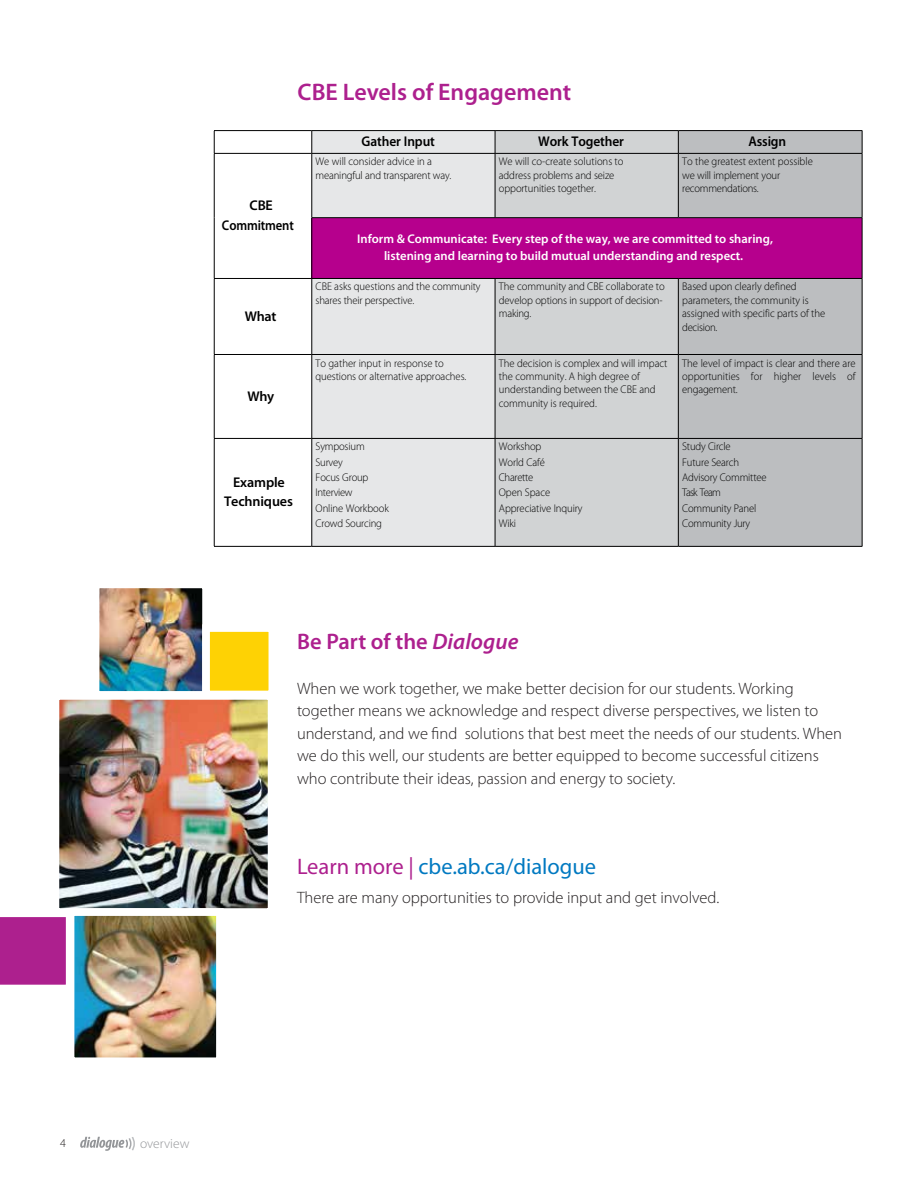
<style>
.page{position:relative;width:918px;height:1188px;background:#fff}
.page>*{position:absolute;margin:0;border:0;box-sizing:border-box;transform-origin:0 0}
.t1{font:600 24px "Myriad Pro";color:#ad208e}
.t2{font:22.5px "Myriad Pro";color:#0079c1}
.t3{font:600 22.5px "Myriad Pro";color:#ad208e}
.t4{font:300 16.5px/22.5px "Myriad Pro";color:#231f20}
.t5{font:600 14.1px/19.4px "Myriad Pro";letter-spacing:-.01em;color:#000;text-align:center}
.t6{font:600 14.1px "Myriad Pro";letter-spacing:-.01em;color:#000;scale:.95 1}
.t7{font:300 13.5px "Myriad Pro";color:#939598}
.t8{font:600 12.6px/17.2px "Myriad Pro";color:#fff;text-align:center}
.t9{font:300 12px "Myriad Pro";color:#231f20}
.t10{font:300 11.25px/13.4px "Myriad Pro";letter-spacing:-.01em;color:#000;scale:.95 1}
.s1{font-style:italic}
.s2{color:#ad208e}
</style>
<div class="page">
<svg style="left:80px;top:1136px;width:55px;height:15px"></svg>
<img style="left:101px;top:590px;width:100px;height:100px">
<img style="left:76px;top:917px;width:139px;height:139px">
<img style="left:61px;top:701px;width:205px;height:206px">
<div style="left:202px;top:624px;width:74px;height:74px;background:#fed204;border:8px solid #fff"></div>
<div style="left:0;top:917px;width:66px;height:68px;background:#ad208e"></div>
<div style="left:67px;top:908px;width:157px;height:157px;border:8px solid #fff"></div>
<div style="left:92px;top:581px;width:118px;height:118px;border:8px solid #fff"></div>
<div style="left:52px;top:692px;width:223px;height:224px;border:8px solid #fff"></div>
<div style="left:313px;top:131px;width:182px;height:415px;background:#e6e7e8"></div>
<div style="left:496px;top:131px;width:182px;height:415px;background:#d1d3d4"></div>
<div style="left:679px;top:131px;width:183px;height:415px;background:#bcbec0"></div>
<div style="left:312px;top:218px;width:550px;height:60px;background:#b6008d"></div>
<hr style="left:214px;top:130px;width:98px;height:1px;background:#000">
<hr style="left:312px;top:130px;width:183px;height:1px;background:#000">
<svg style="left:214px;top:131px;width:99px;height:415px"></svg>
<hr style="left:495px;top:130px;width:183px;height:1px;background:#000">
<svg style="left:495px;top:131px;width:1px;height:22px"></svg>
<hr style="left:678px;top:130px;width:184px;height:1px;background:#000">
<svg style="left:678px;top:131px;width:1px;height:22px"></svg>
<svg style="left:862px;top:131px;width:1px;height:22px"></svg>
<hr style="left:214px;top:153px;width:98px;height:1px;background:#000">
<hr style="left:214px;top:154px;width:1px;height:64px;background:#000">
<hr style="left:312px;top:153px;width:183px;height:1px;background:#000">
<hr style="left:312px;top:154px;width:1px;height:63px;background:#000">
<hr style="left:495px;top:153px;width:183px;height:1px;background:#000">
<hr style="left:495px;top:154px;width:1px;height:63px;background:#000">
<hr style="left:678px;top:153px;width:184px;height:1px;background:#000">
<hr style="left:678px;top:154px;width:1px;height:63px;background:#000">
<hr style="left:862px;top:154px;width:1px;height:63px;background:#000">
<hr style="left:214px;top:218px;width:1px;height:60px;background:#000">
<hr style="left:312px;top:217px;width:183px;height:1px;background:#000">
<hr style="left:312px;top:218px;width:1px;height:60px;background:#000">
<hr style="left:495px;top:217px;width:183px;height:1px;background:#000">
<hr style="left:678px;top:217px;width:184px;height:1px;background:#000">
<hr style="left:862px;top:218px;width:1px;height:60px;background:#000">
<hr style="left:214px;top:278px;width:98px;height:1px;background:#000">
<hr style="left:214px;top:279px;width:1px;height:75px;background:#000">
<hr style="left:312px;top:278px;width:183px;height:1px;background:#000">
<hr style="left:312px;top:279px;width:1px;height:75px;background:#000">
<hr style="left:495px;top:278px;width:183px;height:1px;background:#000">
<hr style="left:495px;top:279px;width:1px;height:75px;background:#000">
<hr style="left:678px;top:278px;width:184px;height:1px;background:#000">
<hr style="left:678px;top:279px;width:1px;height:75px;background:#000">
<hr style="left:862px;top:279px;width:1px;height:75px;background:#000">
<hr style="left:214px;top:354px;width:98px;height:1px;background:#000">
<hr style="left:214px;top:355px;width:1px;height:83px;background:#000">
<hr style="left:312px;top:354px;width:183px;height:1px;background:#000">
<hr style="left:312px;top:355px;width:1px;height:83px;background:#000">
<hr style="left:495px;top:354px;width:183px;height:1px;background:#000">
<hr style="left:495px;top:355px;width:1px;height:83px;background:#000">
<hr style="left:678px;top:354px;width:184px;height:1px;background:#000">
<hr style="left:678px;top:355px;width:1px;height:83px;background:#000">
<hr style="left:862px;top:355px;width:1px;height:83px;background:#000">
<hr style="left:214px;top:438px;width:98px;height:1px;background:#000">
<hr style="left:214px;top:439px;width:1px;height:107px;background:#000">
<hr style="left:312px;top:438px;width:183px;height:1px;background:#000">
<hr style="left:312px;top:439px;width:1px;height:107px;background:#000">
<hr style="left:495px;top:438px;width:183px;height:1px;background:#000">
<hr style="left:495px;top:439px;width:1px;height:107px;background:#000">
<hr style="left:678px;top:438px;width:184px;height:1px;background:#000">
<hr style="left:678px;top:439px;width:1px;height:107px;background:#000">
<hr style="left:862px;top:439px;width:1px;height:107px;background:#000">
<hr style="left:214px;top:546px;width:98px;height:1px;background:#000">
<hr style="left:312px;top:546px;width:183px;height:1px;background:#000">
<hr style="left:495px;top:546px;width:183px;height:1px;background:#000">
<hr style="left:678px;top:546px;width:184px;height:1px;background:#000">
<h1 class="t1" style="left:298px;top:76px;width:275px">CBE Levels of Engagement</h1>
<p class="t6" style="left:362px;top:132px;width:79px">Gather Input</p>
<p class="t6" style="left:538px;top:132px;width:92px">Work Together</p>
<p class="t6" style="left:749px;top:132px;width:41px">Assign</p>
<p class="t5" style="left:222px;top:196px;width:73px">CBE<br>Commitment</p>
<p class="t5" style="left:245px;top:306px;width:33px">What</p>
<p class="t5" style="left:248px;top:386px;width:28px">Why</p>
<p class="t5" style="left:224px;top:472px;width:70px">Example<br>Techniques</p>
<p class="t10" style="left:316px;top:155px;width:145px">We will consider advice in a meaningful and transparent way.</p>
<p class="t10" style="left:499px;top:155px;width:133px">We will co-create solutions to address problems and seize opportunities together.</p>
<p class="t10" style="left:682px;top:155px;width:139px">To the greatest extent possible we will implement your recommendations.</p>
<p class="t8" style="left:357px;top:230px;width:417px">Inform &amp; Communicate: Every step of the way, we are committed to sharing, listening and learning to build mutual understanding and respect.</p>
<p class="t10" style="left:316px;top:280px;width:175px">CBE asks questions and the community shares their perspective.</p>
<p class="t10" style="left:499px;top:280px;width:176px">The community and CBE collaborate to develop options in support of decision&shy;making.</p>
<p class="t10" style="left:682px;top:280px;width:152px">Based upon clearly defined parameters, the community is assigned with specific parts of the decision.</p>
<p class="t10" style="left:316px;top:356px;width:160px">To gather input in response to questions or alternative approaches.</p>
<p class="t10" style="left:499px;top:356px;width:179px">The decision is complex and will impact the community. A high degree of understanding between the CBE and community is required.</p>
<p class="t10" style="left:682px;top:356px;width:184px;text-align:justify">The level of impact is clear and there are opportunities for higher levels of engagement.</p>
<p class="t10" style="left:316px;top:439px;width:79px;line-height:15.3px">Symposium<br>Survey<br>Focus Group<br>Interview<br>Online Workbook<br>Crowd Sourcing</p>
<p class="t10" style="left:499px;top:439px;width:90px;line-height:15.3px">Workshop<br>World Café<br>Charette<br>Open Space<br>Appreciative Inquiry<br>Wiki</p>
<p class="t10" style="left:682px;top:439px;width:90px;line-height:15.3px">Study Circle<br>Future Search<br>Advisory Committee<br>Task Team<br>Community Panel<br>Community Jury</p>
<h2 class="t3" style="left:297px;top:627px;width:223px">Be Part of the <span class="s1">Dialogue</span></h2>
<p class="t4" style="left:297px;top:677px;width:547px">When we work together, we make better decision for our students. Working together means we acknowledge and respect diverse perspectives, we listen to understand, and we find solutions that best meet the needs of our students. When we do this well, our students are better equipped to become successful citizens who contribute their ideas, passion and energy to society.</p>
<h2 class="t2" style="left:297px;top:853px;width:301px"><span class="s2">Learn more |</span> cbe.ab.ca/dialogue</h2>
<h3 class="t4" style="left:297px;top:886px;width:424px">There are many opportunities to provide input and get involved.</h3>
<p class="t9" style="left:60px;top:1136px;width:7px">4</p>
<p class="t7" style="left:140px;top:1136px;width:51px">overview</p>
</div>
